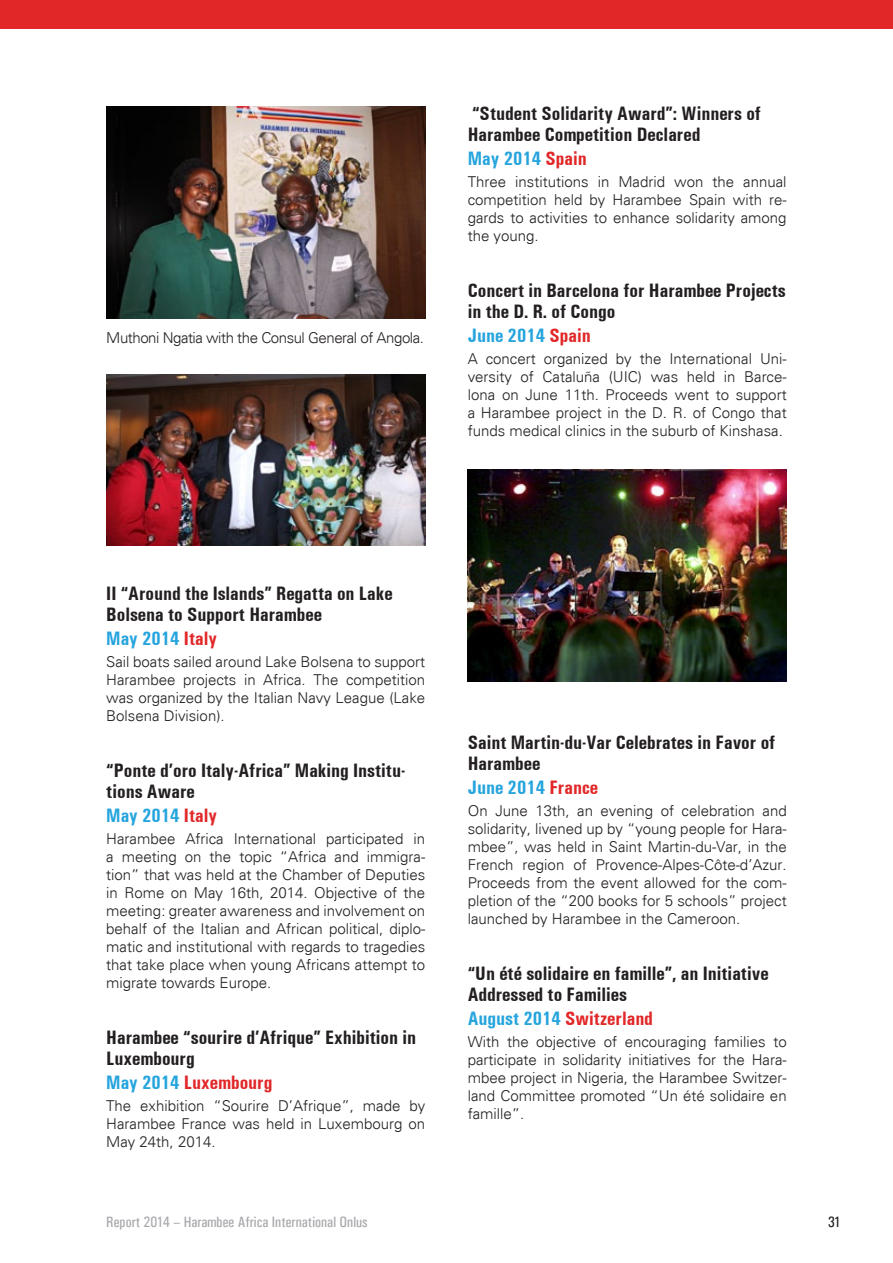
<style>
.page{position:relative;width:893px;height:1263px;background:#fff}
.page>*{position:absolute;margin:0;border:0;box-sizing:border-box;transform-origin:0 0}
.t1{font:700 condensed 19.5px/21px "Univers";color:#231f20}
.t2{font:700 condensed 19.5px "Univers";color:#25a4dd}
.t3{font:700 condensed 19.5px "Univers";color:#e12728}
.t4{font:300 15px/18px "Univers";color:#231f20;text-align:justify}
.t5{font:15px "Univers Condensed";color:#a8a9ad}
.t6{font:300 15px "Univers";letter-spacing:-.03em;color:#231f20}
.t7{font:15px "Univers Condensed";color:#231f20}
.s1{color:#e12728}
.s2{color:#25a4dd}
</style>
<div class="page">
<div style="left:0;top:0;width:893px;height:28px;background:#e12728"></div>
<img style="left:106px;top:374px;width:319px;height:171px">
<img style="left:106px;top:106px;width:319px;height:213px">
<img style="left:468px;top:469px;width:319px;height:213px">
<p class="t6" style="left:106px;top:328px;width:319px">Muthoni Ngatia with the Consul General of Angola.</p>
<h1 class="t1" style="left:468px;top:103px;width:295px">“Student Solidarity Award”: Winners of<br>Harambee Competition Declared</h1>
<h1 class="t2" style="left:468px;top:146px;width:121px">May 2014 <span class="s1">Spain</span></h1>
<p class="t4" style="left:468px;top:172px;width:320px">Three institutions in Madrid won the annual competition held by Harambee Spain with re&shy;gards to activities to enhance solidarity among the young.</p>
<h1 class="t1" style="left:468px;top:280px;width:320px">Concert in Barcelona for Harambee Projects in the D. R. of Congo</h1>
<h1 class="t2" style="left:468px;top:323px;width:124px">June 2014 <span class="s1">Spain</span></h1>
<p class="t4" style="left:468px;top:349px;width:320px">A concert organized by the International Uni&shy;versity of Cataluña (UIC) was held in Barce&shy;lona on June 11th. Proceeds went to support a Harambee project in the D. R. of Congo that funds medical clinics in the suburb of Kinshasa.</p>
<h1 class="t1" style="left:106px;top:583px;width:288px">II “Around the Islands” Regatta on Lake<br>Bolsena to Support Harambee</h1>
<h1 class="t2" style="left:106px;top:627px;width:112px">May 2014 <span class="s1">Italy</span></h1>
<p class="t4" style="left:106px;top:653px;width:320px">Sail boats sailed around Lake Bolsena to support Harambee projects in Africa. The competition was organized by the Italian Navy League (Lake Bolsena Division).</p>
<h1 class="t1" style="left:106px;top:760px;width:301px">“Ponte d’oro Italy-Africa” Making Institu&shy;tions Aware</h1>
<h1 class="t2" style="left:106px;top:804px;width:112px">May 2014 <span class="s1">Italy</span></h1>
<p class="t4" style="left:106px;top:830px;width:320px">Harambee Africa International participated in a meeting on the topic “Africa and immigra&shy;tion” that was held at the Chamber of Deputies in Rome on May 16th, 2014. Objective of the meeting: greater awareness and involvement on behalf of the Italian and African political, diplo&shy;matic and institutional with regards to tragedies that take place when young Africans attempt to migrate towards Europe.</p>
<h1 class="t1" style="left:106px;top:1027px;width:311px">Harambee “sourire d’Afrique” Exhibition in<br>Luxembourg</h1>
<h1 class="t3" style="left:106px;top:1071px;width:168px"><span class="s2">May 2014</span> Luxembourg</h1>
<p class="t4" style="left:106px;top:1097px;width:320px">The exhibition “Sourire D’Afrique”, made by Harambee France was held in Luxembourg on May 24th, 2014.</p>
<h1 class="t1" style="left:468px;top:732px;width:309px">Saint Martin-du-Var Celebrates in Favor of<br>Harambee</h1>
<h1 class="t2" style="left:468px;top:776px;width:132px">June 2014 <span class="s1">France</span></h1>
<p class="t4" style="left:468px;top:802px;width:320px">On June 13th, an evening of celebration and solidarity, livened up by “young people for Hara&shy;mbee”, was held in Saint Martin-du-Var, in the French region of Provence-Alpes-Côte-d’Azur.<br>Proceeds from the event allowed for the com&shy;pletion of the “200 books for 5 schools” project launched by Harambee in the Cameroon.</p>
<h1 class="t1" style="left:468px;top:963px;width:302px">“Un été solidaire en famille”, an Initiative<br>Addressed to Families</h1>
<h1 class="t3" style="left:468px;top:1007px;width:187px"><span class="s2">August 2014</span> Switzerland</h1>
<p class="t4" style="left:468px;top:1033px;width:320px">With the objective of encouraging families to participate in solidarity initiatives for the Hara&shy;mbee project in Nigeria, the Harambee Switzer&shy;land Committee promoted “Un été solidaire en famille”.</p>
<p class="t5" style="left:106px;top:1213px;width:263px">Report 2014 – Harambee Africa International Onlus</p>
<p class="t7" style="left:828px;top:1213px;width:14px">31</p>
</div>
